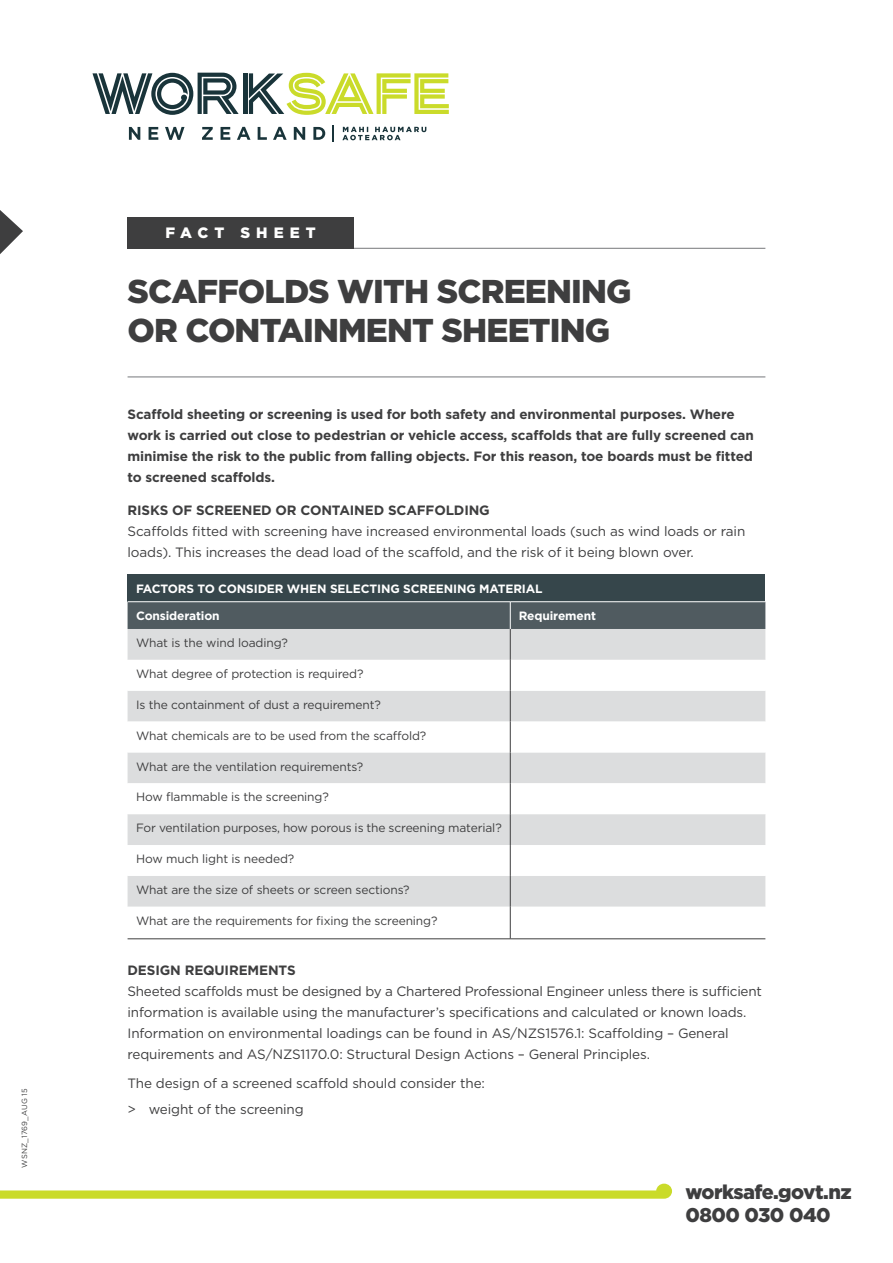
<style>
.page{position:relative;width:893px;height:1263px;background:#fff}
.page>*{position:absolute;margin:0;border:0;box-sizing:border-box;transform-origin:0 0}
.t1{font:900 33px/39.6px "Gotham";letter-spacing:-.025em;color:#3e3e3f}
.t2{font:900 19.95px/23px "Gotham";letter-spacing:-.025em;color:#3e3e3f}
.t3{font:900 15px "Gotham";letter-spacing:.4em;color:#fff}
.body{font:13.5px/21px "Gotham";letter-spacing:-.01em;color:#3e3e3f}
.intro{font:700 13.5px/21px "Gotham";letter-spacing:-.01em;color:#3e3e3f}
.body_before_bullet{font:13.5px "Gotham";letter-spacing:-.01em;color:#3e3e3f}
.table_body{font:12px "Gotham";letter-spacing:-.01em;color:#3e3e3f}
.table_H1{font:700 12px "Gotham";letter-spacing:-.01em;color:#fff}
.table_H2{font:700 12px "Gotham";letter-spacing:-.01em;color:#fff}
.side_code{font:7.5px "Gotham";letter-spacing:.005em;color:#3e3e3f}
</style>
<div class="page">
<hr style="left:128px;top:248px;width:637px;height:1px;background:#76787b">
<svg style="left:0;top:210px;width:23px;height:44px"></svg>
<div style="left:127px;top:217px;width:227px;height:32px;background:#3e3e3f"></div>
<hr style="left:243px;top:73px;width:4px;height:41px;background:#19343a">
<svg style="left:249px;top:73px;width:200px;height:42px"></svg>
<svg style="left:92px;top:73px;width:147px;height:42px"></svg>
<svg style="left:332px;top:125px;width:2px;height:17px"></svg>
<svg style="left:129px;top:127px;width:196px;height:13px"></svg>
<svg style="left:342px;top:127px;width:84px;height:13px"></svg>
<div style="left:656px;top:1183px;width:16px;height:16px;background:#cadb2a;border-radius:8px"></div>
<hr style="left:128px;top:376px;width:637px;height:1px;background:#76787b">
<div style="left:128px;top:574px;width:637px;height:28px;background:#36464b"></div>
<div style="left:128px;top:629px;width:637px;height:31px;background:#dcddde"></div>
<svg style="left:128px;top:660px;width:637px;height:278px"></svg>
<div style="left:128px;top:602px;width:637px;height:27px;background:#505b60"></div>
<hr style="left:128px;top:938px;width:382px;height:1px;background:#3e3e3f">
<hr style="left:510px;top:938px;width:255px;height:1px;background:#3e3e3f">
<hr style="left:510px;top:629px;width:1px;height:31px;background:#3e3e3f">
<hr style="left:510px;top:660px;width:1px;height:31px;background:#3e3e3f">
<hr style="left:510px;top:691px;width:1px;height:30px;background:#3e3e3f">
<hr style="left:510px;top:721px;width:1px;height:31px;background:#3e3e3f">
<hr style="left:510px;top:752px;width:1px;height:31px;background:#3e3e3f">
<hr style="left:510px;top:783px;width:1px;height:31px;background:#3e3e3f">
<hr style="left:510px;top:814px;width:1px;height:31px;background:#3e3e3f">
<hr style="left:510px;top:845px;width:1px;height:31px;background:#3e3e3f">
<hr style="left:510px;top:876px;width:1px;height:31px;background:#3e3e3f">
<hr style="left:510px;top:907px;width:1px;height:32px;background:#3e3e3f">
<hr style="left:128px;top:601px;width:382px;height:1px;background:#fff">
<hr style="left:510px;top:601px;width:255px;height:1px;background:#fff">
<p class="side_code" style="left:20px;top:1168px;width:81px;rotate:-90deg">WSNZ_1769_Aug 15</p>
<p class="t3" style="left:166px;top:222px;width:151px">FACT SHEET</p>
<h1 class="t1" style="left:128px;top:271px;width:506px">SCAFFOLDS WITH SCREENING<br>OR CONTAINMENT SHEETING</h1>
<p class="intro" style="left:128px;top:403px;width:628px">Scaffold sheeting or screening is used for both safety and environmental purposes. Where work is carried out close to pedestrian or vehicle access, scaffolds that are fully screened can minimise the risk to the public from falling objects. For this reason, toe boards must be fitted to screened scaffolds.</p>
<h2 class="intro" style="left:128px;top:500px;width:364px">RISKS OF SCREENED OR CONTAINED SCAFFOLDING</h2>
<p class="body" style="left:128px;top:521px;width:619px">Scaffolds fitted with screening have increased environmental loads (such as wind loads or rain loads). This increases the dead load of the scaffold, and the risk of it being blown over.</p>
<p class="table_H1" style="left:136px;top:580px;width:408px">FACTORS TO CONSIDER WHEN SELECTING SCREENING MATERIAL</p>
<p class="table_H2" style="left:136px;top:608px;width:85px">Consideration</p>
<p class="table_H2" style="left:519px;top:608px;width:79px">Requirement</p>
<p class="table_body" style="left:136px;top:635px;width:153px">What is the wind loading?</p>
<p class="table_body" style="left:136px;top:666px;width:229px">What degree of protection is required?</p>
<p class="table_body" style="left:136px;top:697px;width:246px">Is the containment of dust a requirement?</p>
<p class="table_body" style="left:136px;top:728px;width:292px">What chemicals are to be used from the scaffold?</p>
<p class="table_body" style="left:136px;top:759px;width:229px">What are the ventilation requirements?</p>
<p class="table_body" style="left:136px;top:789px;width:194px">How flammable is the screening?</p>
<p class="table_body" style="left:136px;top:820px;width:367px">For ventilation purposes, how porous is the screening material?</p>
<p class="table_body" style="left:136px;top:851px;width:160px">How much light is needed?</p>
<p class="table_body" style="left:136px;top:882px;width:275px">What are the size of sheets or screen sections?</p>
<p class="table_body" style="left:136px;top:913px;width:303px">What are the requirements for fixing the screening?</p>
<h2 class="intro" style="left:128px;top:959px;width:170px">DESIGN REQUIREMENTS</h2>
<p class="body" style="left:128px;top:980px;width:636px">Sheeted scaffolds must be designed by a Chartered Professional Engineer unless there is sufficient information is available using the manufacturer’s specifications and calculated or known loads.<br>Information on environmental loadings can be found in AS/NZS1576.1: Scaffolding – General requirements and AS/NZS1170.0: Structural Design Actions – General Principles.</p>
<p class="body_before_bullet" style="left:128px;top:1075px;width:359px">The design of a screened scaffold should consider the:</p>
<p class="body" style="left:128px;top:1098px;width:178px">&gt; weight of the screening</p>
<h2 class="t2" style="left:685px;top:1180px;width:168px">worksafe.govt.nz<br>0800 030 040</h2>
</div>
